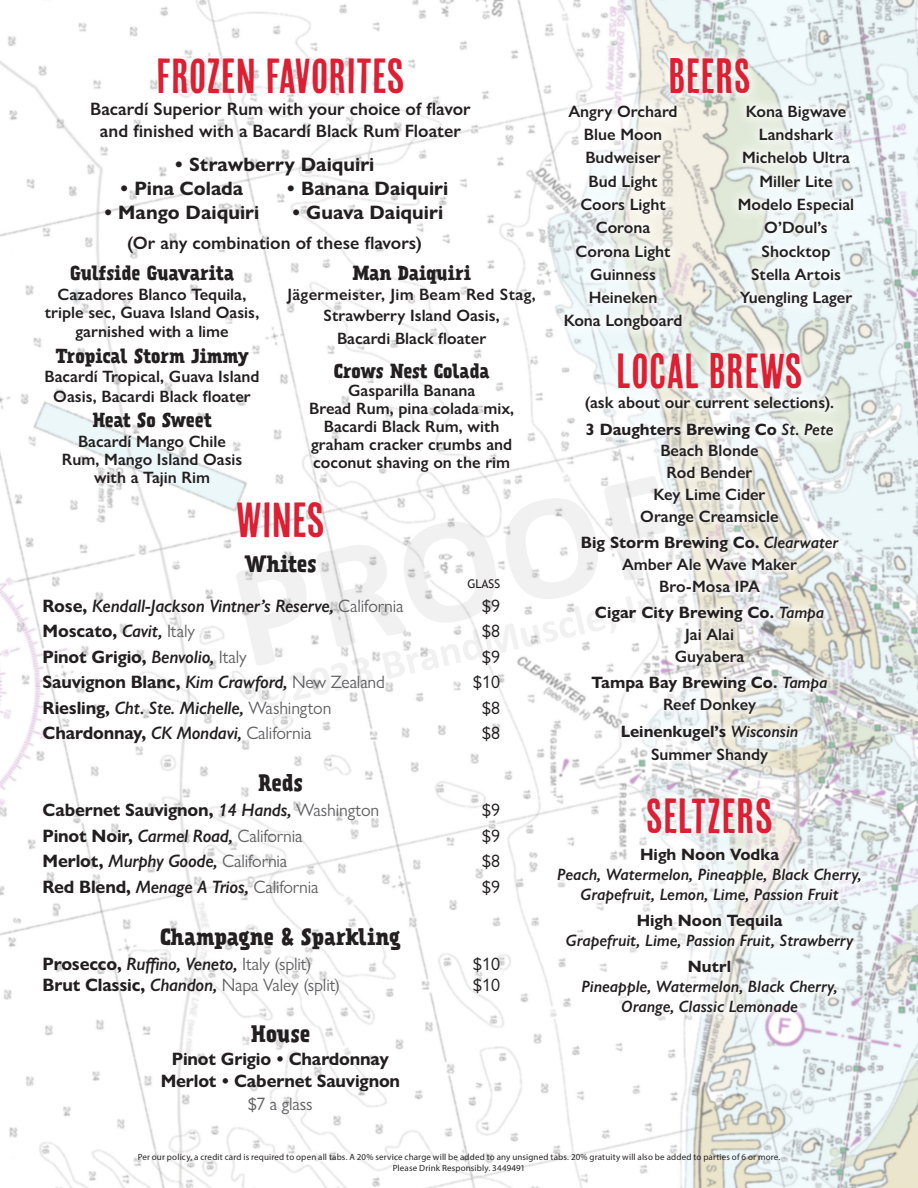
<style>
.page{position:relative;width:918px;height:1188px;background:#fff}
.page>*{position:absolute;margin:0;border:0;box-sizing:border-box;transform-origin:0 0}
.t1{font:49.05px "Cheap Pine Sans";color:#dc1f32}
.t2{font:700 21px "Prater Serif Pro";color:#231f20}
.t3{font:700 19.5px "Gill Sans Nova";color:#231f20}
.t4{font:italic 600 18px "Gill Sans Nova";letter-spacing:-.01em;color:#231f20}
.t5{font:700 18px "Gill Sans Nova";letter-spacing:-.01em;color:#231f20}
.t6{font:600 18px/21.6px "Gill Sans Nova";color:#231f20;text-align:center}
.t7{font:700 18px "Prater Serif Pro";letter-spacing:-.005em;color:#231f20}
.t8{font:18px "Gill Sans Nova";letter-spacing:-.01em;color:#636366}
.t9{font:18px "Gill Sans Nova";color:#231f20}
.t10{font:600 16.5px/18px "Gill Sans Nova";color:#231f20;text-align:center}
.t11{font:italic 600 16.5px/19.8px "Gill Sans Nova";color:#231f20;text-align:center}
.t12{font:700 16.5px "Gill Sans Nova";color:#231f20}
.t13{font:600 16.5px "Gill Sans Nova";letter-spacing:.02em;color:#231f20}
.t14{font:12px "Trebuchet MS";color:#231f20}
.t15{font:9px/10.8px "Myriad Pro";letter-spacing:.015em;color:#231f20;text-align:center}
.s1{font-weight:700;font-style:normal}
.s2{font-weight:400;font-style:normal;color:#636366}
.s3{font-weight:600;font-style:italic}
.s4{font-weight:400;color:#636366}
.s5{font-weight:700;color:#231f20}
.s6{font-weight:600;font-style:italic;color:#231f20}
</style>
<div class="page">
<img style="left:0;top:0;width:918px;height:1188px">
<div style="left:545px;top:46px;width:328px;height:982px;background:#fff;opacity:.75"></div>
<svg style="left:235px;top:475px;width:452px;height:234px"></svg>
<p class="t1" style="left:156px;top:50px;width:250px">FROZEN FAVORITES</p>
<p class="t6" style="left:90px;top:98px;width:382px">Bacardí Superior Rum with your choice of flavor and finished with a Bacardí Black Rum Floater</p>
<p class="t3" style="left:175px;top:152px;width:201px">• Strawberry Daiquiri</p>
<p class="t3" style="left:286px;top:177px;width:163px">• Banana Daiquiri</p>
<p class="t3" style="left:292px;top:200px;width:153px">• Guava Daiquiri</p>
<p class="t6" style="left:127px;top:232px;width:297px">(Or any combination of these flavors)</p>
<p class="t7" style="left:352px;top:259px;width:121px">Man Daiquiri</p>
<p class="t13" style="left:287px;top:284px;width:250px">Jägermeister, Jim Beam Red Stag,</p>
<p class="t10" style="left:324px;top:306px;width:178px">Strawberry Island Oasis,</p>
<p class="t10" style="left:337px;top:330px;width:151px">Bacardi Black floater</p>
<p class="t7" style="left:334px;top:357px;width:157px">Crows Nest Colada</p>
<p class="t10" style="left:348px;top:381px;width:129px">Gasparilla Banana</p>
<p class="t10" style="left:309px;top:400px;width:207px">Bread Rum, pina colada mix,<br>Bacardi Black Rum, with graham cracker crumbs and coconut shaving on the rim</p>
<p class="t3" style="left:120px;top:177px;width:125px">• Pina Colada</p>
<p class="t3" style="left:104px;top:200px;width:157px">• Mango Daiquiri</p>
<p class="t7" style="left:70px;top:259px;width:165px">Gulfside Guavarita</p>
<p class="t10" style="left:45px;top:285px;width:216px">Cazadores Blanco Tequila, triple sec, Guava Island Oasis,</p>
<p class="t10" style="left:75px;top:323px;width:155px">garnished with a lime</p>
<p class="t7" style="left:55px;top:342px;width:195px">Tropical Storm Jimmy</p>
<p class="t10" style="left:44px;top:367px;width:217px;line-height:19.8px">Bacardí Tropical, Guava Island<br>Oasis, Bacardi Black floater</p>
<p class="t7" style="left:92px;top:407px;width:121px">Heat So Sweet</p>
<p class="t10" style="left:62px;top:432px;width:182px">Bacardí Mango Chile<br>Rum, Mango Island Oasis with a Tajin Rim</p>
<p class="t1" style="left:236px;top:493px;width:90px">WINES</p>
<p class="t2" style="left:244px;top:548px;width:74px">Whites</p>
<p class="t14" style="left:467px;top:576px;width:34px">GLASS</p>
<p class="t4" style="left:43px;top:594px;width:362px"><span class="s1">Rose,</span> Kendall-Jackson Vintner’s Reserve, <span class="s2">California</span></p>
<p class="t9" style="left:482px;top:594px;width:19px">$9</p>
<p class="t5" style="left:43px;top:620px;width:154px">Moscato, <span class="s3">Cavit,</span> <span class="s4">Italy</span></p>
<p class="t9" style="left:482px;top:620px;width:19px">$8</p>
<p class="t5" style="left:43px;top:645px;width:206px">Pinot Grigio, <span class="s3">Benvolio,</span> <span class="s4">Italy</span></p>
<p class="t9" style="left:482px;top:645px;width:19px">$9</p>
<p class="t5" style="left:43px;top:671px;width:344px">Sauvignon Blanc, <span class="s3">Kim Crawford,</span> <span class="s4">New Zealand</span></p>
<p class="t9" style="left:473px;top:671px;width:28px">$10</p>
<p class="t4" style="left:43px;top:696px;width:290px"><span class="s1">Riesling,</span> Cht. Ste. Michelle, <span class="s2">Washington</span></p>
<p class="t9" style="left:482px;top:696px;width:19px">$8</p>
<p class="t5" style="left:43px;top:722px;width:270px">Chardonnay, <span class="s3">CK Mondavi,</span> <span class="s4">California</span></p>
<p class="t9" style="left:482px;top:722px;width:19px">$8</p>
<p class="t2" style="left:258px;top:767px;width:46px">Reds</p>
<p class="t5" style="left:43px;top:799px;width:338px">Cabernet Sauvignon, <span class="s3">14 Hands,</span> <span class="s4">Washington</span></p>
<p class="t9" style="left:482px;top:799px;width:19px">$9</p>
<p class="t4" style="left:43px;top:825px;width:262px"><span class="s1">Pinot Noir,</span> Carmel Road, <span class="s2">California</span></p>
<p class="t9" style="left:482px;top:825px;width:19px">$9</p>
<p class="t4" style="left:43px;top:850px;width:246px"><span class="s1">Merlot,</span> Murphy Goode, <span class="s2">California</span></p>
<p class="t9" style="left:482px;top:850px;width:19px">$8</p>
<p class="t4" style="left:43px;top:876px;width:278px"><span class="s1">Red Blend,</span> Menage A Trios, <span class="s2">California</span></p>
<p class="t9" style="left:482px;top:876px;width:19px">$9</p>
<p class="t2" style="left:160px;top:921px;width:242px">Champagne &amp; Sparkling</p>
<p class="t4" style="left:43px;top:953px;width:270px"><span class="s1">Prosecco,</span> Ruffino, Veneto, <span class="s2">Italy (split)</span></p>
<p class="t9" style="left:473px;top:953px;width:28px">$10</p>
<p class="t8" style="left:43px;top:974px;width:299px"><span class="s5">Brut Classic,</span> <span class="s6">Chandon,</span> Napa Valey (split)</p>
<p class="t9" style="left:473px;top:974px;width:28px">$10</p>
<p class="t2" style="left:251px;top:1018px;width:61px">House</p>
<p class="t5" style="left:172px;top:1047px;width:219px">Pinot Grigio • Chardonnay</p>
<p class="t5" style="left:161px;top:1070px;width:241px">Merlot • Cabernet Sauvignon</p>
<p class="t8" style="left:248px;top:1092px;width:66px">$7 a glass</p>
<p class="t1" style="left:668px;top:50px;width:85px">BEERS</p>
<p class="t10" style="left:568px;top:102px;width:111px">Angry Orchard</p>
<p class="t10" style="left:584px;top:125px;width:80px">Blue Moon</p>
<p class="t10" style="left:585px;top:149px;width:77px">Budweiser</p>
<p class="t10" style="left:589px;top:172px;width:70px">Bud Light</p>
<p class="t10" style="left:580px;top:195px;width:87px">Coors Light</p>
<p class="t10" style="left:596px;top:218px;width:56px">Corona</p>
<p class="t10" style="left:576px;top:242px;width:96px">Corona Light</p>
<p class="t10" style="left:590px;top:265px;width:67px">Guinness</p>
<p class="t10" style="left:589px;top:288px;width:70px">Heineken</p>
<p class="t10" style="left:564px;top:312px;width:120px">Kona Longboard</p>
<p class="t10" style="left:746px;top:102px;width:102px">Kona Bigwave</p>
<p class="t10" style="left:759px;top:125px;width:76px">Landshark</p>
<p class="t10" style="left:742px;top:149px;width:109px">Michelob Ultra</p>
<p class="t10" style="left:759px;top:172px;width:75px">Miller Lite</p>
<p class="t10" style="left:738px;top:195px;width:118px">Modelo Especial</p>
<p class="t10" style="left:764px;top:219px;width:65px">O’Doul’s</p>
<p class="t10" style="left:762px;top:242px;width:70px">Shocktop</p>
<p class="t10" style="left:751px;top:265px;width:91px">Stella Artois</p>
<p class="t10" style="left:740px;top:288px;width:114px">Yuengling Lager</p>
<p class="t1" style="left:616px;top:345px;width:188px">LOCAL BREWS</p>
<p class="t10" style="left:585px;top:393px;width:251px">(ask about our current selections).</p>
<p class="t12" style="left:586px;top:419px;width:249px">3 Daughters Brewing Co <span class="s3">St. Pete</span></p>
<p class="t10" style="left:660px;top:442px;width:100px">Beach Blonde</p>
<p class="t10" style="left:667px;top:463px;width:87px">Rod Bender</p>
<p class="t10" style="left:654px;top:485px;width:114px">Key Lime Cider</p>
<p class="t10" style="left:640px;top:507px;width:140px">Orange Creamsicle</p>
<p class="t12" style="left:581px;top:532px;width:259px">Big Storm Brewing Co. <span class="s3">Clearwater</span></p>
<p class="t10" style="left:622px;top:555px;width:177px">Amber Ale Wave Maker</p>
<p class="t10" style="left:659px;top:577px;width:102px">Bro-Mosa IPA</p>
<p class="t12" style="left:595px;top:602px;width:231px">Cigar City Brewing Co. <span class="s3">Tampa</span></p>
<p class="t10" style="left:685px;top:625px;width:50px">Jai Alai</p>
<p class="t10" style="left:675px;top:647px;width:71px">Guyabera</p>
<p class="t12" style="left:592px;top:672px;width:237px">Tampa Bay Brewing Co. <span class="s3">Tampa</span></p>
<p class="t10" style="left:663px;top:695px;width:94px">Reef Donkey</p>
<p class="t12" style="left:621px;top:721px;width:179px">Leinenkugel’s <span class="s3">Wisconsin</span></p>
<p class="t10" style="left:651px;top:745px;width:119px">Summer Shandy</p>
<p class="t1" style="left:646px;top:790px;width:129px">SELTZERS</p>
<p class="t11" style="left:557px;top:844px;width:306px"><span class="s1">High Noon Vodka<br></span>Peach, Watermelon, Pineapple, Black Cherry,<br>Grapefruit, Lemon, Lime, Passion Fruit</p>
<p class="t11" style="left:566px;top:910px;width:289px"><span class="s1">High Noon Tequila<br></span>Grapefruit, Lime, Passion Fruit, Strawberry</p>
<p class="t11" style="left:582px;top:957px;width:258px"><span class="s1">Nutrl<br></span>Pineapple, Watermelon, Black Cherry,<br>Orange, Classic Lemonade</p>
<p class="t15" style="left:138px;top:1151px;width:644px">Per our policy, a credit card is required to open all tabs. A 20% service charge will be added to any unsigned tabs. 20% gratuity will also be added to parties of 6 or more.<br>Please Drink Responsibly. 3449491</p>
</div>
